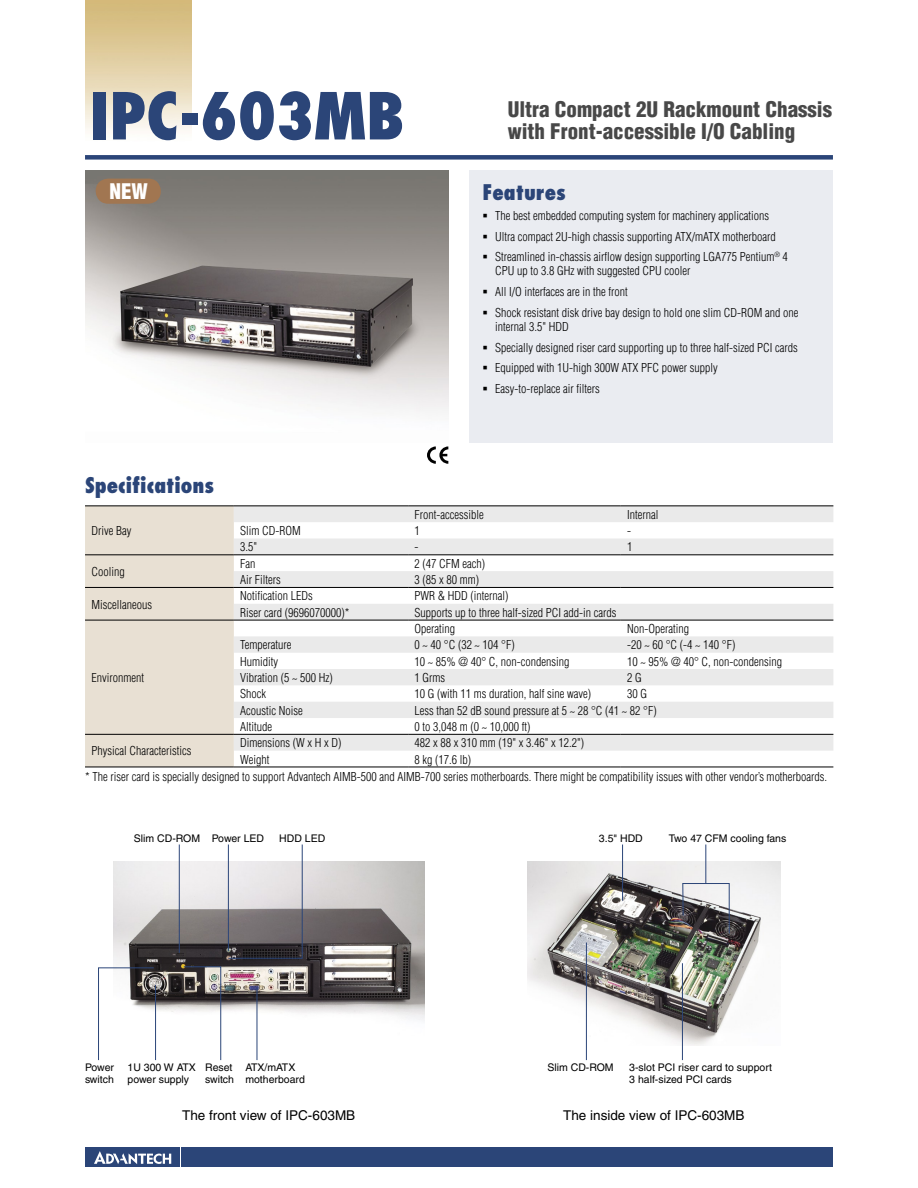
<style>
.page{position:relative;width:918px;height:1188px;background:#fff}
.page>*{position:absolute;margin:0;border:0;box-sizing:border-box;transform-origin:0 0}
.t1{font:800 condensed 63px "Futura";color:#2b4578}
.t2{font:900 condensed 21px/22.5px "Helvetica";color:#484848}
.t3{font:800 condensed 21px "Futura";color:#2b4578}
.t4{font:900 condensed 21px "Helvetica";color:#fff}
.t5{font:13.5px "Helvetica";color:#000}
.t6{font:300 condensed 12px/14.2px "Helvetica";color:#000}
.t7{font:10.5px/12px "Helvetica";color:#000}
</style>
<div class="page">
<div style="left:182px;top:1147px;width:651px;height:20px;background:#2b4578"></div>
<div style="left:85px;top:1147px;width:95px;height:20px;background:#2b4578"></div>
<svg style="left:94px;top:1151px;width:77px;height:13px"></svg>
<div style="left:85px;top:155px;width:748px;height:5px;background:#2b4578"></div>
<div style="left:470px;top:170px;width:363px;height:272px;background:#eaecf1"></div>
<img style="left:85px;top:170px;width:363px;height:242px">
<div style="left:85px;top:506px;width:149px;height:261px;background:#e8e0d3"></div>
<svg style="left:234px;top:506px;width:599px;height:245px;fill:#eaeaea"></svg>
<hr style="left:85px;top:505px;width:149px;height:1px;background:#000">
<hr style="left:234px;top:505px;width:174px;height:1px;background:#000">
<hr style="left:408px;top:505px;width:213px;height:1px;background:#000">
<hr style="left:621px;top:505px;width:212px;height:1px;background:#000">
<hr style="left:85px;top:554px;width:149px;height:1px;background:#000">
<hr style="left:234px;top:554px;width:174px;height:1px;background:#000">
<hr style="left:408px;top:554px;width:213px;height:1px;background:#000">
<hr style="left:621px;top:554px;width:212px;height:1px;background:#000">
<hr style="left:85px;top:587px;width:149px;height:1px;background:#000">
<hr style="left:234px;top:587px;width:174px;height:1px;background:#000">
<hr style="left:408px;top:587px;width:213px;height:1px;background:#000">
<hr style="left:621px;top:587px;width:212px;height:1px;background:#000">
<hr style="left:85px;top:620px;width:149px;height:1px;background:#000">
<hr style="left:234px;top:620px;width:174px;height:1px;background:#000">
<hr style="left:408px;top:620px;width:213px;height:1px;background:#000">
<hr style="left:621px;top:620px;width:212px;height:1px;background:#000">
<hr style="left:85px;top:734px;width:149px;height:1px;background:#000">
<hr style="left:234px;top:734px;width:174px;height:1px;background:#000">
<hr style="left:408px;top:734px;width:213px;height:1px;background:#000">
<hr style="left:621px;top:734px;width:212px;height:1px;background:#000">
<hr style="left:85px;top:767px;width:149px;height:1px;background:#000">
<hr style="left:234px;top:767px;width:174px;height:1px;background:#000">
<hr style="left:408px;top:767px;width:213px;height:1px;background:#000">
<hr style="left:621px;top:767px;width:212px;height:1px;background:#000">
<img style="left:527px;top:861px;width:253px;height:184px">
<img style="left:113px;top:861px;width:311px;height:184px">
<hr style="left:257px;top:987px;width:1px;height:73px;background:#2b4578">
<svg style="left:228px;top:844px;width:75px;height:115px;background:#aba9ac"></svg>
<hr style="left:179px;top:845px;width:1px;height:108px;background:#2b4578">
<svg style="left:98px;top:967px;width:57px;height:94px"></svg>
<svg style="left:183px;top:966px;width:38px;height:95px"></svg>
<hr style="left:155px;top:985px;width:1px;height:75px;background:#2b4578">
<svg style="left:682px;top:883px;width:48px;height:51px"></svg>
<hr style="left:705px;top:845px;width:1px;height:39px;background:#2b4578">
<hr style="left:682px;top:963px;width:1px;height:97px;background:#2b4578">
<hr style="left:586px;top:942px;width:1px;height:118px;background:#2b4578">
<hr style="left:622px;top:845px;width:1px;height:56px;background:#2b4578">
<svg style="left:427px;top:446px;width:21px;height:18px"></svg>
<svg style="left:96px;top:179px;width:65px;height:25px;background:#9e7654"></svg>
<h1 class="t1" style="left:89px;top:76px;width:317px">IPC-603MB</h1>
<h2 class="t2" style="left:508px;top:98px;width:326px">Ultra Compact 2U Rackmount Chassis with Front-accessible I/O Cabling</h2>
<h2 class="t4" style="left:109px;top:178px;width:40px">NEW</h2>
<h2 class="t3" style="left:482px;top:178px;width:85px">Features</h2>
<p class="t6" style="left:482px;top:208px;width:288px">▪ The best embedded computing system for machinery applications</p>
<p class="t6" style="left:482px;top:229px;width:295px">▪ Ultra compact 2U-high chassis supporting ATX/mATX motherboard</p>
<p class="t6" style="left:495px;top:250px;width:294px;text-indent:-13px">▪ Streamlined in-chassis airflow design supporting LGA775 Pentium<sup>®</sup> 4<br>CPU up to 3.8 GHz with suggested CPU cooler</p>
<p class="t6" style="left:482px;top:285px;width:147px">▪ All I/O interfaces are in the front</p>
<p class="t6" style="left:495px;top:305px;width:305px;text-indent:-13px">▪ Shock resistant disk drive bay design to hold one slim CD-ROM and one internal 3.5" HDD</p>
<p class="t6" style="left:482px;top:340px;width:317px">▪ Specially designed riser card supporting up to three half-sized PCI cards</p>
<p class="t6" style="left:482px;top:361px;width:237px">▪ Equipped with 1U-high 300W ATX PFC power supply</p>
<p class="t6" style="left:482px;top:381px;width:119px">▪ Easy-to-replace air filters</p>
<h2 class="t3" style="left:85px;top:472px;width:131px">Specifications</h2>
<p class="t6" style="left:91px;top:524px;width:42px">Drive Bay</p>
<p class="t6" style="left:91px;top:564px;width:35px">Cooling</p>
<p class="t6" style="left:91px;top:597px;width:62px">Miscellaneous</p>
<p class="t6" style="left:91px;top:670px;width:54px">Environment</p>
<p class="t6" style="left:415px;top:507px;width:71px">Front-accessible</p>
<p class="t6" style="left:627px;top:507px;width:33px">Internal</p>
<p class="t6" style="left:240px;top:524px;width:62px">Slim CD-ROM</p>
<p class="t6" style="left:415px;top:524px;width:7px">1</p>
<p class="t6" style="left:627px;top:524px;width:5px">-</p>
<p class="t6" style="left:240px;top:540px;width:19px">3.5"</p>
<p class="t6" style="left:415px;top:540px;width:5px">-</p>
<p class="t6" style="left:627px;top:540px;width:7px">1</p>
<p class="t6" style="left:240px;top:556px;width:17px">Fan</p>
<p class="t6" style="left:415px;top:556px;width:72px">2 (47 CFM each)</p>
<p class="t6" style="left:240px;top:573px;width:42px">Air Filters</p>
<p class="t6" style="left:415px;top:573px;width:66px">3 (85 x 80 mm)</p>
<p class="t6" style="left:240px;top:589px;width:74px">Notification LEDs</p>
<p class="t6" style="left:415px;top:589px;width:95px">PWR &amp; HDD (internal)</p>
<p class="t6" style="left:240px;top:605px;width:111px">Riser card (9696070000)*</p>
<p class="t6" style="left:415px;top:605px;width:203px">Supports up to three half-sized PCI add-in cards</p>
<p class="t6" style="left:415px;top:621px;width:42px">Operating</p>
<p class="t6" style="left:627px;top:621px;width:63px">Non-Operating</p>
<p class="t6" style="left:240px;top:638px;width:53px">Temperature</p>
<p class="t6" style="left:415px;top:638px;width:102px">0 ~ 40 °C (32 ~ 104 °F)</p>
<p class="t6" style="left:627px;top:638px;width:110px">-20 ~ 60 °C (-4 ~ 140 °F)</p>
<p class="t6" style="left:240px;top:654px;width:39px">Humidity</p>
<p class="t6" style="left:415px;top:654px;width:156px">10 ~ 85% @ 40° C, non-condensing</p>
<p class="t6" style="left:627px;top:654px;width:156px">10 ~ 95% @ 40° C, non-condensing</p>
<p class="t6" style="left:240px;top:670px;width:94px">Vibration (5 ~ 500 Hz)</p>
<p class="t6" style="left:415px;top:670px;width:32px">1 Grms</p>
<p class="t6" style="left:627px;top:670px;width:16px">2 G</p>
<p class="t6" style="left:240px;top:687px;width:27px">Shock</p>
<p class="t6" style="left:415px;top:687px;width:178px">10 G (with 11 ms duration, half sine wave)</p>
<p class="t6" style="left:627px;top:687px;width:21px">30 G</p>
<p class="t6" style="left:240px;top:703px;width:64px">Acoustic Noise</p>
<p class="t6" style="left:415px;top:703px;width:244px">Less than 52 dB sound pressure at 5 ~ 28 °C (41 ~ 82 °F)</p>
<p class="t6" style="left:240px;top:719px;width:33px">Altitude</p>
<p class="t6" style="left:415px;top:719px;width:117px">0 to 3,048 m (0 ~ 10,000 ft)</p>
<p class="t6" style="left:240px;top:736px;width:103px">Dimensions (W x H x D)</p>
<p class="t6" style="left:415px;top:736px;width:171px">482 x 88 x 310 mm (19" x 3.46" x 12.2")</p>
<p class="t6" style="left:240px;top:752px;width:31px">Weight</p>
<p class="t6" style="left:91px;top:744px;width:101px">Physical Characteristics</p>
<p class="t6" style="left:85px;top:751px;width:744px;line-height:17.1px;text-indent:330px">8 kg (17.6 lb)<br>* The riser card is specially designed to support Advantech AIMB-500 and AIMB-700 series motherboards. There might be compatibility issues with other vendor’s motherboards.</p>
<p class="t7" style="left:134px;top:832px;width:132px">Slim CD-ROM Power LED</p>
<p class="t7" style="left:279px;top:832px;width:48px">HDD LED</p>
<p class="t7" style="left:599px;top:832px;width:45px">3.5" HDD</p>
<p class="t7" style="left:669px;top:832px;width:119px">Two 47 CFM cooling fans</p>
<p class="t7" style="left:85px;top:1062px;width:30px">Power switch</p>
<p class="t7" style="left:205px;top:1062px;width:30px">Reset switch</p>
<p class="t7" style="left:128px;top:1062px;width:70px">1U 300 W ATX power supply</p>
<p class="t7" style="left:245px;top:1062px;width:61px">ATX/mATX motherboard</p>
<p class="t7" style="left:547px;top:1062px;width:68px">Slim CD-ROM</p>
<p class="t7" style="left:629px;top:1062px;width:144px">3-slot PCI riser card to support<br>3 half-sized PCI cards</p>
<p class="t5" style="left:182px;top:1107px;width:175px">The front view of IPC-603MB</p>
<p class="t5" style="left:563px;top:1107px;width:183px">The inside view of IPC-603MB</p>
</div>
